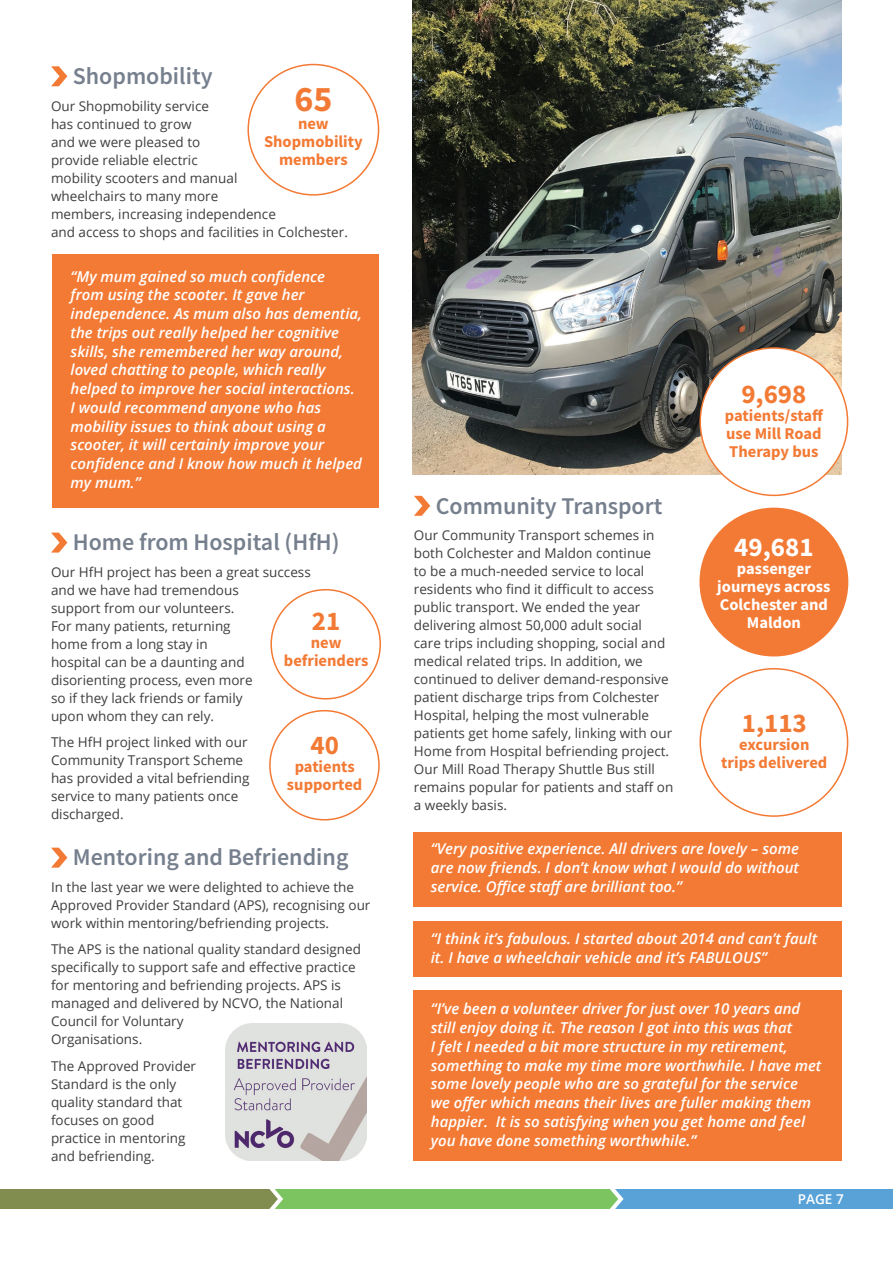
<style>
.page{position:relative;width:893px;height:1263px;background:#fff}
.page>*{position:absolute;margin:0;border:0;box-sizing:border-box;transform-origin:0 0}
.Heading{font:700 36px "Source Sans Pro";color:#f37a34}
.Heading-2{font:700 27px "Source Sans Pro";color:#f37a34}
.Heading-3{font:700 27px "Source Sans Pro";color:#fff}
.Heading-4{font:600 24px "Source Sans Pro";color:#767f8d}
.Body_Copy{font:600 24px "Source Sans Pro";color:#767f8d}
.Heading-5{font:700 16.5px/18px "Source Sans Pro";color:#f37a34;text-align:center}
.Heading-6{font:700 16.5px/18px "Source Sans Pro";color:#fff;text-align:center}
.Body_Copy-2{font:italic 600 15px/18.8px "Open Sans";color:#fff}
.Body_Copy-3{font:13.5px/18px "Open Sans";color:#3e3e3f}
.Body_Copy-4{font:600 13.5px "Open Sans";color:#fff}
</style>
<div class="page">
<svg style="left:0;top:1189px;width:893px;height:20px"></svg>
<div style="left:52px;top:254px;width:327px;height:254px;background:#f37a34"></div>
<svg style="left:414px;top:496px;width:16px;height:20px"></svg>
<img style="left:412px;top:0;width:430px;height:475px">
<div style="left:700px;top:508px;width:148px;height:148px;background:#f37a34;border-radius:50%"></div>
<div style="left:414px;top:832px;width:428px;height:75px;background:#f37a34"></div>
<div style="left:414px;top:921px;width:428px;height:55px;background:#f37a34"></div>
<div style="left:414px;top:991px;width:428px;height:170px;background:#f37a34"></div>
<div style="left:700px;top:348px;width:148px;height:147px;background:#fff;border-radius:50%"></div>
<svg style="left:51px;top:533px;width:16px;height:20px"></svg>
<svg style="left:51px;top:848px;width:16px;height:20px"></svg>
<img style="left:225px;top:1024px;width:142px;height:137px">
<svg style="left:51px;top:66px;width:16px;height:20px"></svg>
<div style="left:270px;top:589px;width:111px;height:110px;border:2px solid #f37a34;border-radius:50%"></div>
<div style="left:269px;top:710px;width:111px;height:110px;border:2px solid #f37a34;border-radius:50%"></div>
<p class="Heading-4" style="left:73px;top:60px;width:141px">Shopmobility</p>
<p class="Body_Copy-3" style="left:51px;top:96px;width:298px">Our Shopmobility service<br>has continued to grow<br>and we were pleased to<br>provide reliable electric<br>mobility scooters and manual<br>wheelchairs to many more<br>members, increasing independence<br>and access to shops and facilities in Colchester.</p>
<p class="Heading" style="left:294px;top:75px;width:40px">65</p>
<p class="Heading-5" style="left:264px;top:114px;width:100px">new<br>Shopmobility members</p>
<p class="Body_Copy-2" style="left:71px;top:266px;width:293px">“My mum gained so much confidence from using the scooter. It gave her independence. As mum also has dementia, the trips out really helped her cognitive skills, she remembered her way around, loved chatting to people, which really helped to improve her social interactions.<br>I would recommend anyone who has mobility issues to think about using a scooter, it will certainly improve your confidence and I know how much it helped my mum.”</p>
<p class="Heading-4" style="left:73px;top:527px;width:268px">Home from Hospital (HfH)</p>
<p class="Body_Copy-3" style="left:51px;top:563px;width:261px">Our HfH project has been a great success and we have had tremendous<br>support from our volunteers.<br>For many patients, returning<br>home from a long stay in<br>hospital can be a daunting and disorienting process, even more<br>so if they lack friends or family<br>upon whom they can rely.</p>
<p class="Body_Copy-3" style="left:51px;top:733px;width:200px">The HfH project linked with our<br>Community Transport Scheme has provided a vital befriending service to many patients once discharged.</p>
<p class="Body_Copy" style="left:73px;top:842px;width:277px">Mentoring and Befriending</p>
<p class="Body_Copy-3" style="left:51px;top:878px;width:321px">In the last year we were delighted to achieve the<br>Approved Provider Standard (APS), recognising our work within mentoring/befriending projects.</p>
<p class="Body_Copy-3" style="left:51px;top:940px;width:312px">The APS is the national quality standard designed specifically to support safe and effective practice for mentoring and befriending projects. APS is managed and delivered by NCVO, the National Council for Voluntary<br>Organisations.</p>
<p class="Body_Copy-3" style="left:51px;top:1057px;width:147px">The Approved Provider<br>Standard is the only quality standard that focuses on good practice in mentoring and befriending.</p>
<p class="Heading-2" style="left:312px;top:603px;width:30px">21</p>
<p class="Heading-5" style="left:284px;top:633px;width:86px">new befrienders</p>
<p class="Heading-2" style="left:310px;top:727px;width:30px">40</p>
<p class="Heading-5" style="left:287px;top:757px;width:77px">patients supported</p>
<p class="Heading-2" style="left:741px;top:375px;width:67px">9,698</p>
<p class="Heading-5" style="left:725px;top:406px;width:100px;text-align:justify">patients/staff use Mill Road Therapy bus</p>
<p class="Heading-4" style="left:436px;top:490px;width:228px">Community Transport</p>
<p class="Body_Copy-3" style="left:414px;top:526px;width:261px">Our Community Transport schemes in both Colchester and Maldon continue<br>to be a much-needed service to local residents who find it difficult to access public transport. We ended the year delivering almost 50,000 adult social<br>care trips including shopping, social and medical related trips. In addition, we continued to deliver demand-responsive patient discharge trips from Colchester Hospital, helping the most vulnerable patients get home safely, linking with our Home from Hospital befriending project.<br>Our Mill Road Therapy Shuttle Bus still remains popular for patients and staff on a weekly basis.</p>
<p class="Heading-3" style="left:734px;top:528px;width:81px">49,681</p>
<p class="Heading-6" style="left:737px;top:559px;width:76px">passenger</p>
<p class="Heading-6" style="left:717px;top:577px;width:115px">journeys across<br>Colchester and<br>Maldon</p>
<p class="Heading-2" style="left:742px;top:704px;width:67px">1,113</p>
<p class="Heading-5" style="left:721px;top:735px;width:108px">excursion trips delivered</p>
<p class="Body_Copy-2" style="left:431px;top:839px;width:370px;text-align:justify">“Very positive experience. All drivers are lovely – some are now friends. I don’t know what I would do without service. Office staff are brilliant too.”</p>
<p class="Body_Copy-2" style="left:431px;top:929px;width:388px">“I think it’s fabulous. I started about 2014 and can’t fault it. I have a wheelchair vehicle and it’s FABULOUS”</p>
<p class="Body_Copy-2" style="left:431px;top:999px;width:392px">“I’ve been a volunteer driver for just over 10 years and still enjoy doing it. The reason I got into this was that<br>I felt I needed a bit more structure in my retirement, something to make my time more worthwhile. I have met some lovely people who are so grateful for the service<br>we offer which means their lives are fuller making them happier. It is so satisfying when you get home and feel you have done something worthwhile.”</p>
<p class="Body_Copy-4" style="left:798px;top:1189px;width:47px">PAGE 7</p>
</div>
